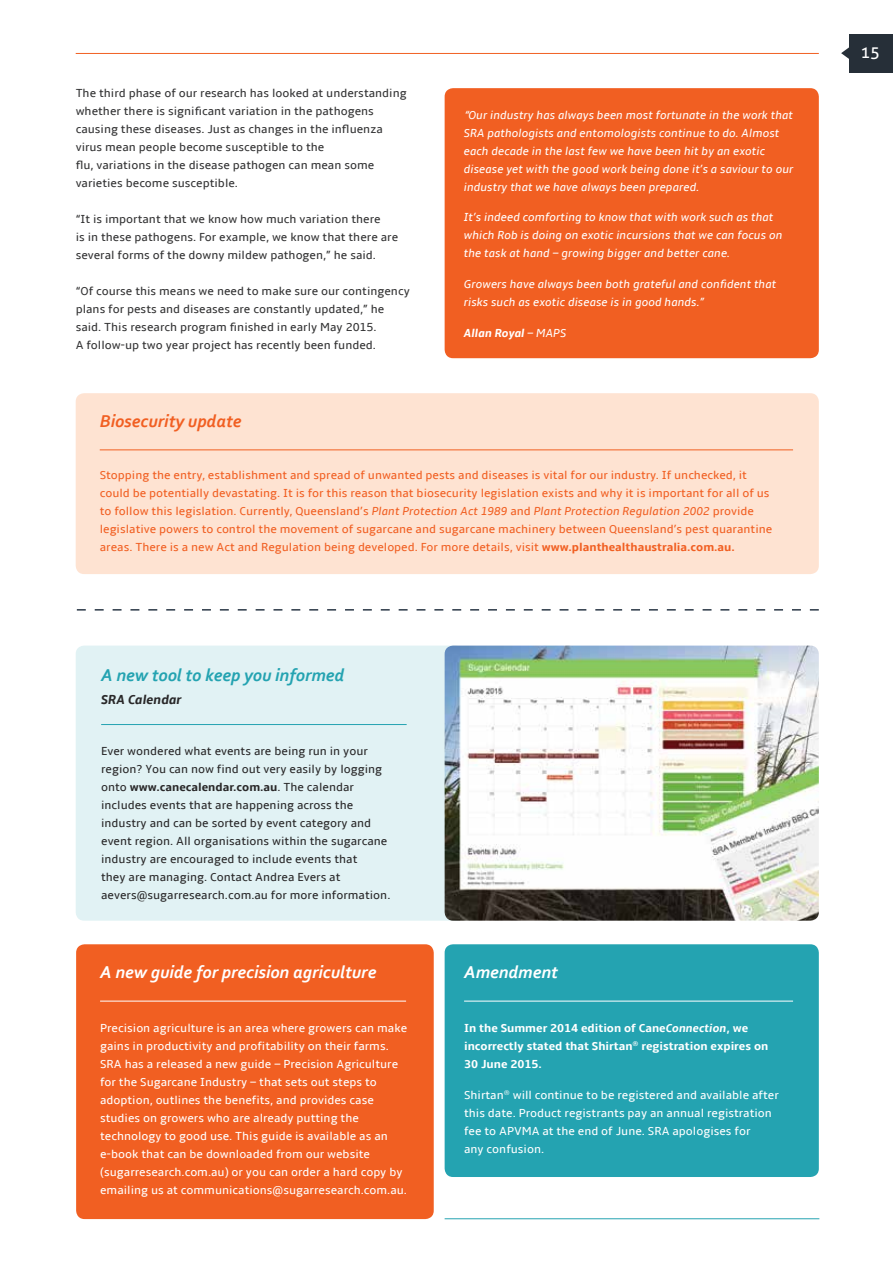
<style>
.page{position:relative;width:893px;height:1263px;background:#fff}
.page>*{position:absolute;margin:0;border:0;box-sizing:border-box;transform-origin:0 0}
.t1{font:italic 700 18px "Corbel";color:#fff}
.t2{font:italic 700 18px "Corbel";color:#24a3b1}
.t3{font:italic 700 18px "Corbel";color:#f15f22}
.t4{font:16.5px "Aller";color:#fff}
.t5{font:italic 700 13.5px "Amble";color:#292829}
.t6{font:12px/18px "Amble";color:#fff}
.t7{font:12px/18px "Amble";color:#333334}
.t8{font:12px/18px "Amble";color:#f15f22}
.t9{font:italic 12px/18px "Amble";color:#fff}
.t10{font:12px/18px "Amble";color:#292829}
.t11{font:700 12px/18px "Amble";color:#fff}
.t12{font:italic 700 12px "Amble";color:#fff}
.s1{font-weight:400}
.s2{font-style:italic}
.s3{font-weight:700}
</style>
<div class="page">
<div style="left:76px;top:646px;width:388px;height:275px;background:#e1f2f4;border-radius:9px"></div>
<hr style="left:101px;top:724px;width:306px;height:1px;background:#24a3b1">
<svg style="left:841px;top:47px;width:8px;height:12px"></svg>
<div style="left:849px;top:34px;width:44px;height:39px;background:#262f38"></div>
<div style="left:445px;top:88px;width:374px;height:270px;background:#f15f22;border-radius:9px"></div>
<div style="left:76px;top:393px;width:743px;height:181px;background:#fee3d2;border-radius:9px"></div>
<hr style="left:100px;top:450px;width:693px;height:1px;background:#f15f22">
<hr style="left:76px;top:53px;width:743px;height:1px;background:#f15f22">
<svg style="left:77px;top:609px;width:742px;height:2px"></svg>
<hr style="left:445px;top:1218px;width:374px;height:1px;background:#24a3b1">
<div style="left:445px;top:944px;width:374px;height:233px;background:#24a3b1;border-radius:9px"></div>
<hr style="left:464px;top:1001px;width:329px;height:1px;background:#fff">
<div style="left:76px;top:944px;width:358px;height:275px;background:#f15f22;border-radius:9px"></div>
<hr style="left:100px;top:1001px;width:306px;height:1px;background:#fff">
<img style="left:445px;top:646px;width:374px;height:275px">
<p class="t7" style="left:76px;top:84px;width:333px">The third phase of our research has looked at understanding whether there is significant variation in the pathogens causing these diseases. Just as changes in the influenza virus mean people become susceptible to the<br>flu, variations in the disease pathogen can mean some varieties become susceptible.</p>
<p class="t7" style="left:76px;top:210px;width:324px">“It is important that we know how much variation there<br>is in these pathogens. For example, we know that there are several forms of the downy mildew pathogen,” he said.</p>
<p class="t7" style="left:76px;top:282px;width:336px">“Of course this means we need to make sure our contingency plans for pests and diseases are constantly updated,” he said. This research program finished in early May 2015.<br>A follow-up two year project has recently been funded.</p>
<p class="t9" style="left:464px;top:106px;width:331px">“Our industry has always been most fortunate in the work that SRA pathologists and entomologists continue to do. Almost each decade in the last few we have been hit by an exotic disease yet with the good work being done it’s a saviour to our industry that we have always been prepared.</p>
<p class="t9" style="left:464px;top:209px;width:320px">It’s indeed comforting to know that with work such as that which Rob is doing on exotic incursions that we can focus on the task at hand – growing bigger and better cane.</p>
<p class="t9" style="left:464px;top:275px;width:314px">Growers have always been both grateful and confident that risks such as exotic disease is in good hands.”</p>
<p class="t12" style="left:464px;top:326px;width:104px">Allan Royal <span class="s1">– MAPS</span></p>
<h1 class="t3" style="left:100px;top:410px;width:143px">Biosecurity update</h1>
<p class="t8" style="left:100px;top:467px;width:674px">Stopping the entry, establishment and spread of unwanted pests and diseases is vital for our industry. If unchecked, it could be potentially devastating. It is for this reason that biosecurity legislation exists and why it is important for all of us to follow this legislation. Currently, Queensland’s <span class="s2">Plant Protection Act 1989</span> and <span class="s2">Plant Protection Regulation 2002</span> provide legislative powers to control the movement of sugarcane and sugarcane machinery between Queensland’s pest quarantine areas. There is a new Act and Regulation being developed. For more details, visit <span class="s3">www.planthealthaustralia.com.au.</span></p>
<h1 class="t2" style="left:101px;top:664px;width:245px">A new tool to keep you informed</h1>
<p class="t5" style="left:101px;top:691px;width:82px">SRA Calendar</p>
<p class="t10" style="left:101px;top:742px;width:291px">Ever wondered what events are being run in your region? You can now find out very easily by logging onto <span class="s3">www.canecalendar.com.au</span>. The calendar includes events that are happening across the industry and can be sorted by event category and event region. All organisations within the sugarcane industry are encouraged to include events that<br>they are managing. Contact Andrea Evers at aevers@sugarresearch.com.au for more information.</p>
<h1 class="t1" style="left:100px;top:961px;width:278px">A new guide for precision agriculture</h1>
<p class="t6" style="left:100px;top:1019px;width:309px">Precision agriculture is an area where growers can make gains in productivity and profitability on their farms.<br>SRA has a released a new guide – Precision Agriculture for the Sugarcane Industry – that sets out steps to adoption, outlines the benefits, and provides case studies on growers who are already putting the technology to good use. This guide is available as an e-book that can be downloaded from our website (sugarresearch.com.au) or you can order a hard copy by emailing us at communications@sugarresearch.com.au.</p>
<h1 class="t1" style="left:464px;top:961px;width:95px">Amendment</h1>
<p class="t11" style="left:464px;top:1019px;width:306px">In the Summer 2014 edition of Cane<span class="s2">Connection</span>, we incorrectly stated that Shirtan<sup>®</sup> registration expires on<br>30 June 2015.</p>
<p class="t6" style="left:464px;top:1086px;width:316px">Shirtan<sup>®</sup> will continue to be registered and available after this date. Product registrants pay an annual registration fee to APVMA at the end of June. SRA apologises for<br>any confusion.</p>
<h2 class="t4" style="left:860px;top:42px;width:21px">15</h2>
</div>
